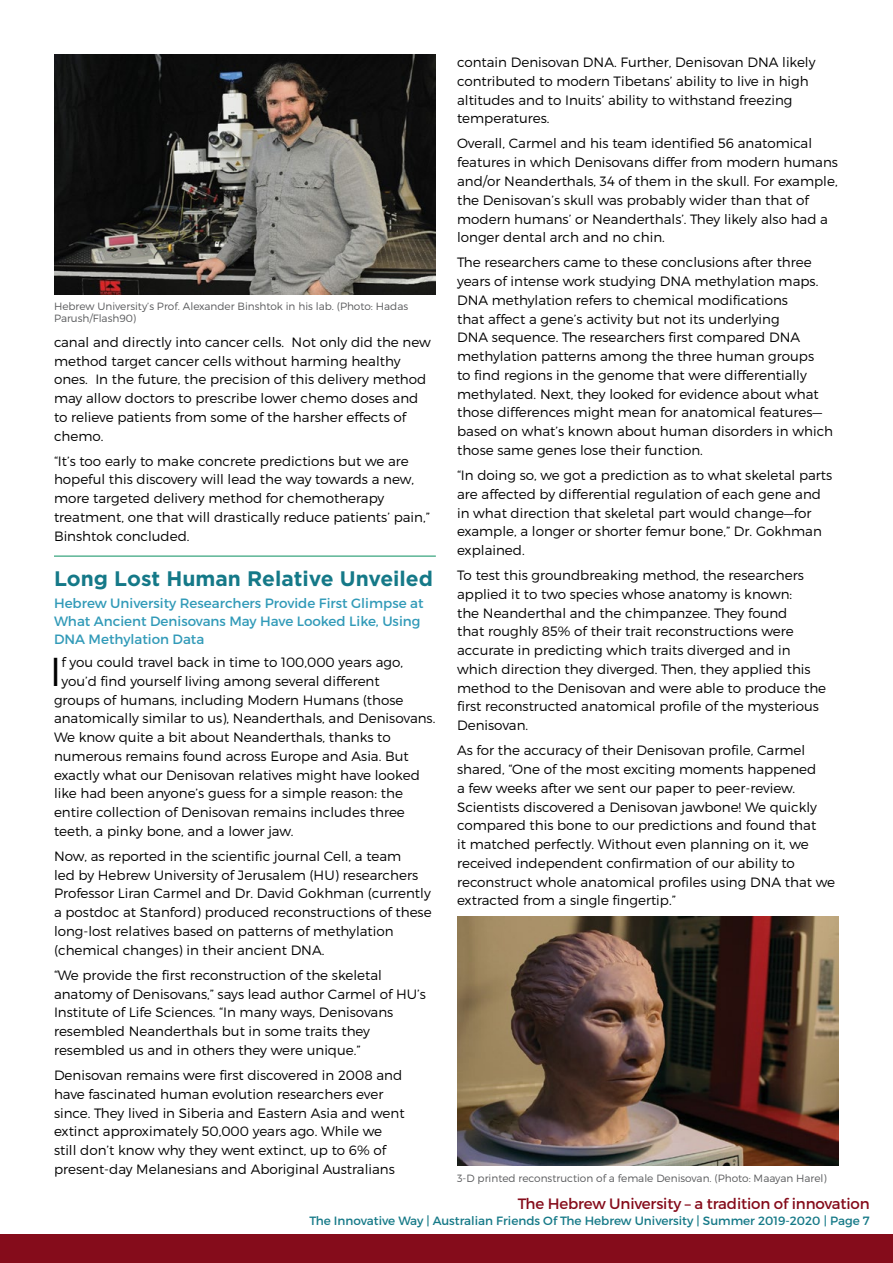
<style>
.page{position:relative;width:893px;height:1263px;background:#fff}
.page>*{position:absolute;margin:0;border:0;box-sizing:border-box;transform-origin:0 0}
.t1{font:300 40.35px "Montserrat";color:#000}
.t2{font:700 21px "Gotham";color:#157988}
.t3{font:15px "Montserrat";letter-spacing:-.01em;color:#850c1b}
.t4{font:300 13.5px/18.8px "Montserrat";color:#000}
.t5{font:13.5px/18px "Montserrat";color:#319ab8}
.t6{font:12px "Montserrat";color:#157987}
.t7{font:300 10.5px/12px "Montserrat";color:#58595b}
</style>
<div class="page">
<div style="left:0;top:1234px;width:893px;height:29px;background:#850c1b"></div>
<hr style="left:54px;top:555px;width:382px;height:2px;background:#5cb595">
<img style="left:54px;top:54px;width:382px;height:241px">
<img style="left:457px;top:916px;width:382px;height:249px">
<p class="t7" style="left:54px;top:300px;width:356px">Hebrew University’s Prof. Alexander Binshtok in his lab. (Photo: Hadas<br>Parush/Flash90)</p>
<p class="t4" style="left:54px;top:332px;width:378px">canal and directly into cancer cells. Not only did the new method target cancer cells without harming healthy ones. In the future, the precision of this delivery method may allow doctors to prescribe lower chemo doses and to relieve patients from some of the harsher effects of chemo.</p>
<p class="t4" style="left:54px;top:451px;width:377px">“It’s too early to make concrete predictions but we are hopeful this discovery will lead the way towards a new, more targeted delivery method for chemotherapy treatment, one that will drastically reduce patients’ pain,” Binshtok concluded.</p>
<h2 class="t2" style="left:54px;top:564px;width:381px">Long Lost Human Relative Unveiled</h2>
<p class="t5" style="left:54px;top:594px;width:371px">Hebrew University Researchers Provide First Glimpse at<br>What Ancient Denisovans May Have Looked Like, Using<br>DNA Methylation Data</p>
<h1 class="t1" style="left:50px;top:647px;width:13px">I</h1>
<p class="t4" style="left:61px;top:653px;width:343px">f you could travel back in time to 100,000 years ago,</p>
<p class="t4" style="left:61px;top:671px;width:320px">you’d find yourself living among several different</p>
<p class="t4" style="left:54px;top:690px;width:351px">groups of humans, including Modern Humans (those</p>
<p class="t4" style="left:54px;top:709px;width:383px">anatomically similar to us), Neanderthals, and Denisovans.</p>
<p class="t4" style="left:54px;top:728px;width:338px">We know quite a bit about Neanderthals, thanks to</p>
<p class="t4" style="left:54px;top:746px;width:356px">numerous remains found across Europe and Asia. But</p>
<p class="t4" style="left:54px;top:765px;width:367px">exactly what our Denisovan relatives might have looked</p>
<p class="t4" style="left:54px;top:784px;width:350px">like had been anyone’s guess for a simple reason: the</p>
<p class="t4" style="left:54px;top:803px;width:352px">entire collection of Denisovan remains includes three</p>
<p class="t4" style="left:54px;top:821px;width:241px">teeth, a pinky bone, and a lower jaw.</p>
<p class="t4" style="left:54px;top:846px;width:379px">Now, as reported in the scientific journal Cell, a team<br>led by Hebrew University of Jerusalem (HU) researchers Professor Liran Carmel and Dr. David Gokhman (currently a postdoc at Stanford) produced reconstructions of these long-lost relatives based on patterns of methylation (chemical changes) in their ancient DNA.</p>
<p class="t4" style="left:54px;top:965px;width:373px">“We provide the first reconstruction of the skeletal anatomy of Denisovans,” says lead author Carmel of HU’s Institute of Life Sciences. “In many ways, Denisovans resembled Neanderthals but in some traits they resembled us and in others they were unique.”</p>
<p class="t4" style="left:54px;top:1065px;width:352px">Denisovan remains were first discovered in 2008 and have fascinated human evolution researchers ever since. They lived in Siberia and Eastern Asia and went extinct approximately 50,000 years ago. While we still don’t know why they went extinct, up to 6% of present-day Melanesians and Aboriginal Australians</p>
<p class="t4" style="left:457px;top:53px;width:360px">contain Denisovan DNA. Further, Denisovan DNA likely contributed to modern Tibetans’ ability to live in high altitudes and to Inuits’ ability to withstand freezing temperatures.</p>
<p class="t4" style="left:457px;top:134px;width:382px">Overall, Carmel and his team identified 56 anatomical features in which Denisovans differ from modern humans and/or Neanderthals, 34 of them in the skull. For example, the Denisovan’s skull was probably wider than that of modern humans’ or Neanderthals’. They likely also had a longer dental arch and no chin.</p>
<p class="t4" style="left:457px;top:253px;width:378px">The researchers came to these conclusions after three years of intense work studying DNA methylation maps.<br>DNA methylation refers to chemical modifications<br>that affect a gene’s activity but not its underlying<br>DNA sequence. The researchers first compared DNA methylation patterns among the three human groups<br>to find regions in the genome that were differentially methylated. Next, they looked for evidence about what those differences might mean for anatomical features— based on what’s known about human disorders in which those same genes lose their function.</p>
<p class="t4" style="left:457px;top:466px;width:377px">“In doing so, we got a prediction as to what skeletal parts are affected by differential regulation of each gene and in what direction that skeletal part would change—for example, a longer or shorter femur bone,” Dr. Gokhman explained.</p>
<p class="t4" style="left:457px;top:566px;width:371px">To test this groundbreaking method, the researchers applied it to two species whose anatomy is known:<br>the Neanderthal and the chimpanzee. They found<br>that roughly 85% of their trait reconstructions were accurate in predicting which traits diverged and in which direction they diverged. Then, they applied this method to the Denisovan and were able to produce the first reconstructed anatomical profile of the mysterious Denisovan.</p>
<p class="t4" style="left:457px;top:741px;width:380px">As for the accuracy of their Denisovan profile, Carmel shared, “One of the most exciting moments happened<br>a few weeks after we sent our paper to peer-review.<br>Scientists discovered a Denisovan jawbone! We quickly compared this bone to our predictions and found that<br>it matched perfectly. Without even planning on it, we received independent confirmation of our ability to reconstruct whole anatomical profiles using DNA that we extracted from a single fingertip.”</p>
<p class="t7" style="left:457px;top:1172px;width:371px">3-D printed reconstruction of a female Denisovan. (Photo: Maayan Harel)</p>
<p class="t3" style="left:518px;top:1194px;width:354px">The Hebrew University – a tradition of innovation</p>
<p class="t6" style="left:309px;top:1214px;width:562px">The Innovative Way | Australian Friends Of The Hebrew University | Summer 2019-2020 | Page 7</p>
</div>
